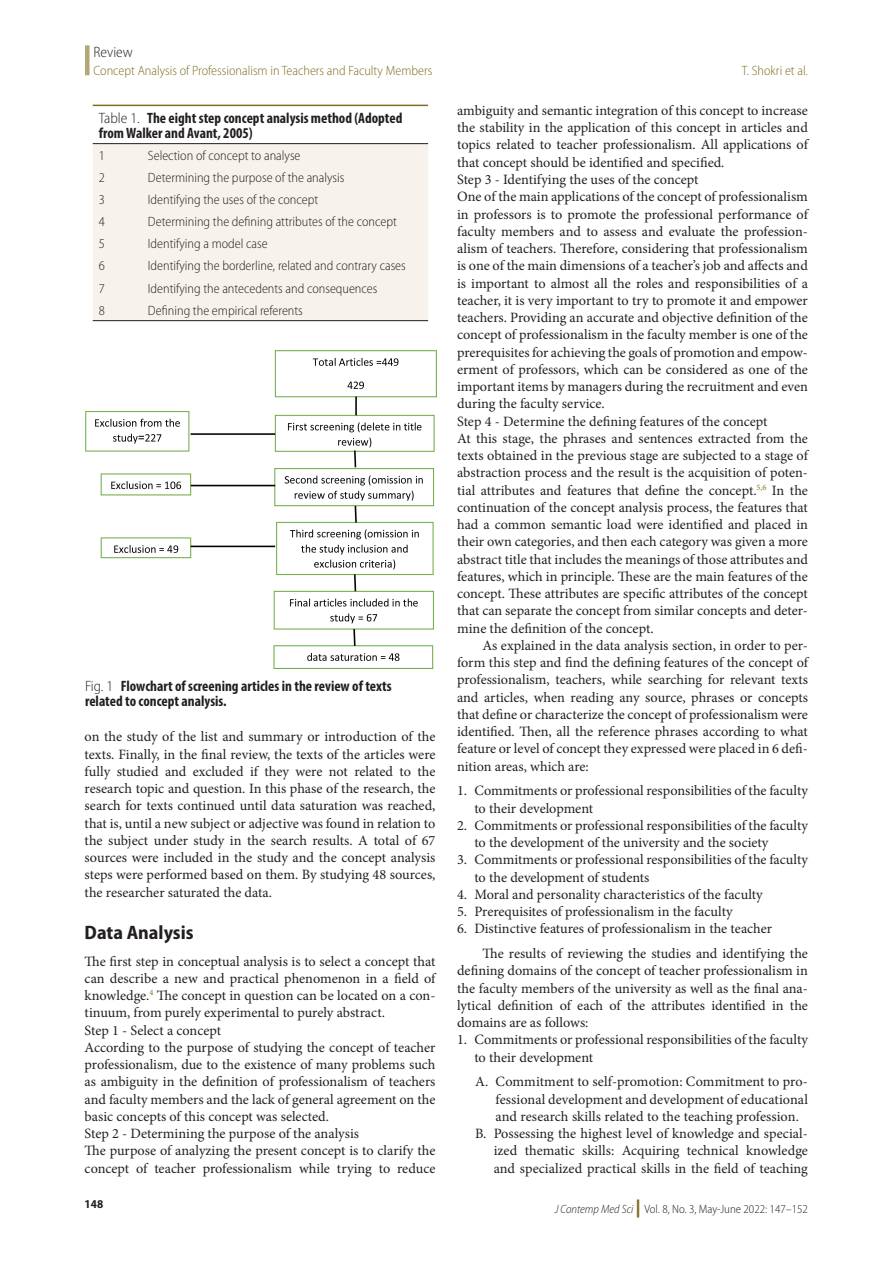
<style>
.page{position:relative;width:893px;height:1263px;background:#fff}
.page>*{position:absolute;margin:0;border:0;box-sizing:border-box;transform-origin:0 0}
.t1{font:700 semi-condensed 19.5px "Myriad Pro";color:#231f20}
.Table_Fig_Box_Title{font:700 condensed 15px/15px "Myriad Pro";color:#231f20}
.t2{font:300 semi-condensed 15px "Myriad Pro";letter-spacing:.005em;color:#231f20}
.Txf{font:14.25px/17.2px "Minion Pro";color:#231f20;text-align:justify}
.Tx{font:14.25px/17.2px "Minion Pro";color:#231f20;text-align:justify}
.Bulet_list{font:14.25px/17.2px "Minion Pro";color:#231f20}
.Table_Tx{font:300 semi-condensed 13.5px "Myriad Pro";color:#231f20}
.t3{font:300 semi-condensed 13.5px "Myriad Pro";color:#7e6f22}
.t4{font:300 semi-condensed 12px "Myriad Pro";color:#231f20}
.t5{font:700 semi-condensed 12px "Myriad Pro";color:#231f20}
.s1{font-weight:300;font-stretch:semi-condensed}
.s2{font-style:italic}
.s3{font-weight:900;font-stretch:normal;font-size:18px;color:#7e6f22}
</style>
<div class="page">
<div style="left:85px;top:45px;width:5px;height:30px;background:#b4a678"></div>
<div style="left:93px;top:144px;width:335px;height:176px;background:#f7f2ec"></div>
<hr style="left:93px;top:320px;width:49px;height:1px;background:#231f20">
<hr style="left:142px;top:320px;width:286px;height:1px;background:#231f20">
<hr style="left:93px;top:105px;width:49px;height:1px;background:#7e6f22">
<hr style="left:142px;top:105px;width:286px;height:1px;background:#7e6f22">
<hr style="left:93px;top:143px;width:49px;height:1px;background:#231f20">
<hr style="left:142px;top:143px;width:286px;height:1px;background:#231f20">
<img style="left:85px;top:351px;width:352px;height:318px">
<p class="t2" style="left:94px;top:43px;width:41px">Review</p>
<p class="t3" style="left:94px;top:62px;width:340px">Concept Analysis of Professionalism in Teachers and Faculty Members</p>
<p class="Table_Fig_Box_Title" style="left:99px;top:110px;width:305px"><span class="s1">Table 1.</span> The eight step concept analysis method (Adopted from Walker and Avant, 2005)</p>
<p class="Table_Tx" style="left:99px;top:147px;width:8px">1</p>
<p class="Table_Tx" style="left:148px;top:147px;width:154px">Selection of concept to analyse</p>
<p class="Table_Tx" style="left:99px;top:169px;width:8px">2</p>
<p class="Table_Tx" style="left:148px;top:169px;width:198px">Determining the purpose of the analysis</p>
<p class="Table_Tx" style="left:99px;top:191px;width:8px">3</p>
<p class="Table_Tx" style="left:148px;top:191px;width:172px">Identifying the uses of the concept</p>
<p class="Table_Tx" style="left:99px;top:214px;width:8px">4</p>
<p class="Table_Tx" style="left:148px;top:214px;width:250px">Determining the defining attributes of the concept</p>
<p class="Table_Tx" style="left:99px;top:236px;width:8px">5</p>
<p class="Table_Tx" style="left:148px;top:236px;width:121px">Identifying a model case</p>
<p class="Table_Tx" style="left:99px;top:258px;width:8px">6</p>
<p class="Table_Tx" style="left:148px;top:258px;width:259px">Identifying the borderline, related and contrary cases</p>
<p class="Table_Tx" style="left:99px;top:280px;width:8px">7</p>
<p class="Table_Tx" style="left:148px;top:280px;width:231px">Identifying the antecedents and consequences</p>
<p class="Table_Tx" style="left:99px;top:302px;width:8px">8</p>
<p class="Table_Tx" style="left:148px;top:302px;width:156px">Defining the empirical referents</p>
<p class="Table_Fig_Box_Title" style="left:85px;top:678px;width:308px"><span class="s1">Fig. 1</span> Flowchart of screening articles in the review of texts related to concept analysis.</p>
<p class="Tx" style="left:85px;top:728px;width:352px">on the study of the list and summary or introduction of the texts. Finally, in the final review, the texts of the articles were fully studied and excluded if they were not related to the research topic and question. In this phase of the research, the search for texts continued until data saturation was reached, that is, until a new subject or adjective was found in relation to the subject under study in the search results. A total of 67 sources were included in the study and the concept analysis steps were performed based on them. By studying 48 sources, the researcher saturated the data.</p>
<h1 class="t1" style="left:85px;top:922px;width:110px">Data Analysis</h1>
<p class="Txf" style="left:85px;top:952px;width:352px">The first step in conceptual analysis is to select a concept that can describe a new and practical phenomenon in a field of knowledge.<sup>4</sup> The concept in question can be located on a con&shy;tinuum, from purely experimental to purely abstract.</p>
<p class="Txf" style="left:85px;top:1021px;width:138px">Step 1 - Select a concept</p>
<p class="Txf" style="left:85px;top:1039px;width:352px">According to the purpose of studying the concept of teacher professionalism, due to the existence of many problems such as ambiguity in the definition of professionalism of teachers and faculty members and the lack of general agreement on the basic concepts of this concept was selected.</p>
<p class="Txf" style="left:85px;top:1125px;width:276px">Step 2 - Determining the purpose of the analysis</p>
<p class="Txf" style="left:85px;top:1142px;width:352px">The purpose of analyzing the present concept is to clarify the concept of teacher professionalism while trying to reduce</p>
<p class="t3" style="left:742px;top:62px;width:68px">T. Shokri et al.</p>
<p class="Txf" style="left:457px;top:102px;width:352px">ambiguity and semantic integration of this concept to increase the stability in the application of this concept in articles and topics related to teacher professionalism. All applications of that concept should be identified and specified.</p>
<p class="Txf" style="left:457px;top:171px;width:243px">Step 3 - Identifying the uses of the concept</p>
<p class="Txf" style="left:457px;top:188px;width:352px">One of the main applications of the concept of professionalism in professors is to promote the professional performance of faculty members and to assess and evaluate the profession&shy;alism of teachers. Therefore, considering that professionalism is one of the main dimensions of a teacher’s job and affects and is important to almost all the roles and responsibilities of a teacher, it is very important to try to promote it and empower teachers. Providing an accurate and objective definition of the concept of professionalism in the faculty member is one of the prerequisites for achieving the goals of promotion and empow&shy;erment of professors, which can be considered as one of the important items by managers during the recruitment and even during the faculty service.</p>
<p class="Txf" style="left:457px;top:412px;width:312px">Step 4 - Determine the defining features of the concept</p>
<p class="Txf" style="left:457px;top:430px;width:352px">At this stage, the phrases and sentences extracted from the texts obtained in the previous stage are subjected to a stage of abstraction process and the result is the acquisition of poten&shy;tial attributes and features that define the concept.<sup>5,6</sup> In the continuation of the concept analysis process, the features that had a common semantic load were identified and placed in their own categories, and then each category was given a more abstract title that includes the meanings of those attributes and features, which in principle. These are the main features of the concept. These attributes are specific attributes of the concept that can separate the concept from similar concepts and deter&shy;mine the definition of the concept.</p>
<p class="Tx" style="left:457px;top:637px;width:352px;text-indent:26px">As explained in the data analysis section, in order to per&shy;form this step and find the defining features of the concept of professionalism, teachers, while searching for relevant texts and articles, when reading any source, phrases or concepts that define or characterize the concept of professionalism were identified. Then, all the reference phrases according to what feature or level of concept they expressed were placed in 6 defi&shy;nition areas, which are:</p>
<p class="Bulet_list" style="left:474px;top:782px;width:335px;text-indent:-17px">1. Commitments or professional responsibilities of the faculty to their development</p>
<p class="Bulet_list" style="left:474px;top:817px;width:335px;text-indent:-17px">2. Commitments or professional responsibilities of the faculty to the development of the university and the society</p>
<p class="Bulet_list" style="left:474px;top:851px;width:335px;text-indent:-17px">3. Commitments or professional responsibilities of the faculty to the development of students</p>
<p class="Bulet_list" style="left:457px;top:886px;width:307px">4. Moral and personality characteristics of the faculty</p>
<p class="Bulet_list" style="left:457px;top:903px;width:277px">5. Prerequisites of professionalism in the faculty</p>
<p class="Bulet_list" style="left:457px;top:920px;width:316px">6. Distinctive features of professionalism in the teacher</p>
<p class="Tx" style="left:457px;top:945px;width:352px;text-indent:26px">The results of reviewing the studies and identifying the defining domains of the concept of teacher professionalism in the faculty members of the university as well as the final ana&shy;lytical definition of each of the attributes identified in the domains are as follows:</p>
<p class="Bulet_list" style="left:474px;top:1031px;width:335px;text-indent:-17px">1. Commitments or professional responsibilities of the faculty to their development</p>
<p class="Bulet_list" style="left:496px;top:1073px;width:314px;text-align:justify;text-indent:-20px">A. Commitment to self-promotion: Commitment to pro&shy;fessional development and development of educational and research skills related to the teaching profession.</p>
<p class="Bulet_list" style="left:494px;top:1125px;width:316px;text-align:justify;text-indent:-19px">B. Possessing the highest level of knowledge and special&shy;ized thematic skills: Acquiring technical knowledge and specialized practical skills in the field of teaching</p>
<p class="t5" style="left:85px;top:1197px;width:20px">148</p>
<p class="t4" style="left:555px;top:1201px;width:255px"><span class="s2">J Contemp Med Sci</span> <span class="s3">|</span> Vol. 8, No. 3, May-June 2022: 147–152</p>
</div>
